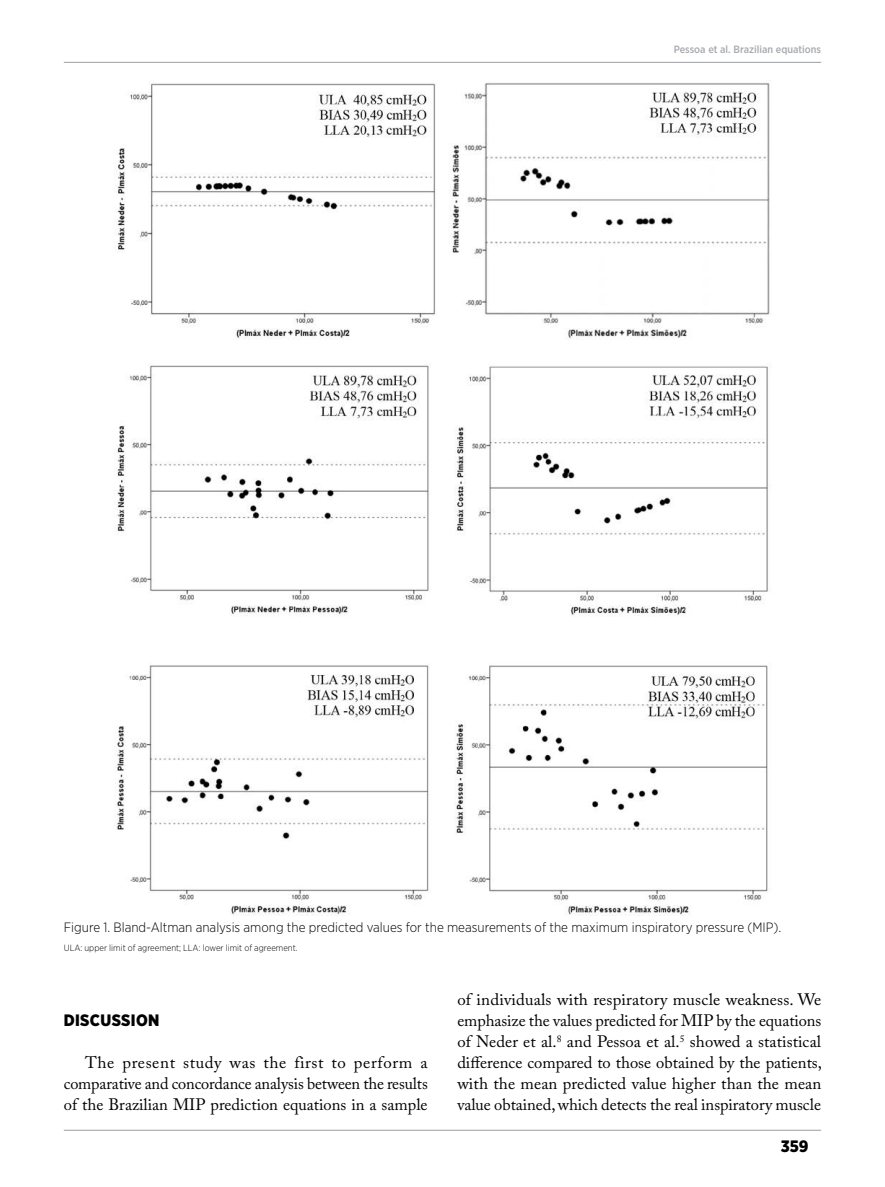
<style>
.page{position:relative;width:885px;height:1187px;background:#fff}
.page>*{position:absolute;margin:0;border:0;box-sizing:border-box;transform-origin:0 0}
.t1{font:16.5px/21px "Adobe Caslon Pro";color:#000;text-align:justify}
.t2{font:900 16.5px "Gotham Narrow";letter-spacing:.02em;color:#000}
.t3{font:300 13.5px "Gotham Narrow";color:#000}
.t4{font:500 10.5px "Gotham Narrow";color:#a7a9ac}
.t5{font:300 9px "Gotham Narrow";color:#000}
</style>
<div class="page">
<hr style="left:64px;top:62px;width:757px;height:1px;background:#a7a9ac">
<hr style="left:64px;top:1129px;width:757px;height:1px;background:#a7a9ac">
<img style="left:115px;top:82px;width:656px;height:833px">
<p class="t4" style="left:673px;top:42px;width:149px">Pessoa et al. Brazilian equations</p>
<p class="t3" style="left:64px;top:918px;width:719px">Figure 1. Bland-Altman analysis among the predicted values for the measurements of the maximum inspiratory pressure (MIP).</p>
<p class="t5" style="left:64px;top:942px;width:235px">ULA: upper limit of agreement; LLA: lower limit of agreement.</p>
<p class="t2" style="left:64px;top:1009px;width:97px">DISCUSSION</p>
<p class="t1" style="left:64px;top:1052px;width:365px;text-indent:21px">The present study was the first to perform a comparative and concordance analysis between the results of the Brazilian MIP prediction equations in a sample</p>
<p class="t1" style="left:457px;top:989px;width:366px">of individuals with respiratory muscle weakness. We emphasize the values predicted for MIP by the equations of Neder et al.<sup>8</sup> and Pessoa et al.<sup>5</sup> showed a statistical difference compared to those obtained by the patients, with the mean predicted value higher than the mean value obtained, which detects the real inspiratory muscle</p>
<p class="t2" style="left:780px;top:1135px;width:29px">359</p>
</div>
